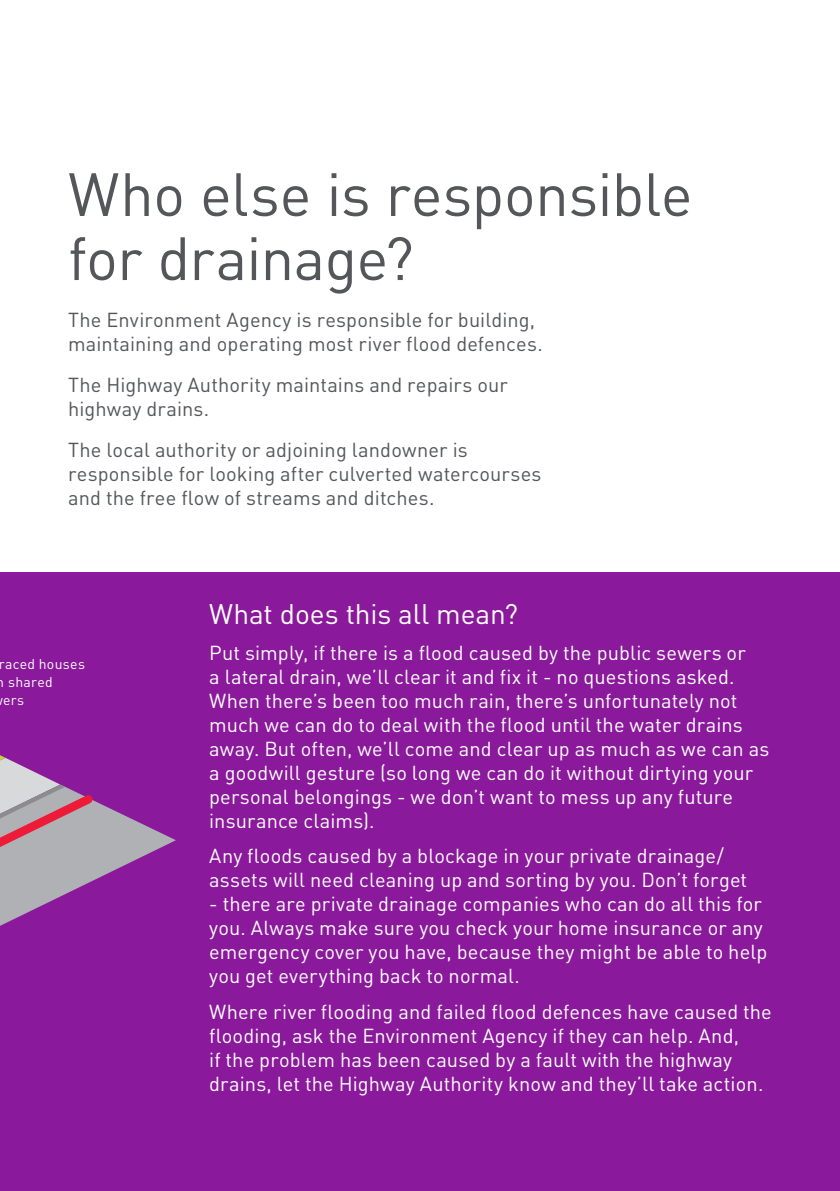
<style>
.page{position:relative;width:840px;height:1191px;background:#fff}
.page>*{position:absolute;margin:0;border:0;box-sizing:border-box;transform-origin:0 0}
.t1{font:60px/64px "DINOT";letter-spacing:-.01em;color:#54565a}
.t2{font:28px "DINOT";letter-spacing:-.005em;color:#fff}
.t3{font:20px/24px "DINOT";letter-spacing:.005em;color:#fff}
.t4{font:20px/24px "DINOT";letter-spacing:.005em;color:#54565a}
.t5{font:14px "DINOT";letter-spacing:.025em;color:#fff}
</style>
<div class="page">
<div style="left:0;top:573px;width:839px;height:618px;background:#8a1a9b"></div>
<svg style="left:0;top:755px;width:176px;height:171px"></svg>
<h1 class="t1" style="left:68px;top:161px;width:625px">Who else is responsible for drainage?</h1>
<p class="t4" style="left:68px;top:308px;width:476px">The Environment Agency is responsible for building, maintaining and operating most river flood defences.</p>
<p class="t4" style="left:68px;top:373px;width:441px">The Highway Authority maintains and repairs our highway drains.</p>
<p class="t4" style="left:68px;top:438px;width:474px">The local authority or adjoining landowner is responsible for looking after culverted watercourses and the free flow of streams and ditches.</p>
<p class="t5" style="left:-1px;top:655px;width:88px">raced houses</p>
<p class="t5" style="left:-3px;top:673px;width:58px">h shared</p>
<p class="t5" style="left:3px;top:691px;width:23px">ers</p>
<h2 class="t2" style="left:209px;top:597px;width:310px">What does this all mean?</h2>
<p class="t3" style="left:209px;top:640px;width:561px">Put simply, if there is a flood caused by the public sewers or<br>a lateral drain, we’ll clear it and fix it - no questions asked.<br>When there’s been too much rain, there’s unfortunately not much we can do to deal with the flood until the water drains away. But often, we’ll come and clear up as much as we can as a goodwill gesture (so long we can do it without dirtying your personal belongings - we don’t want to mess up any future insurance claims).</p>
<p class="t3" style="left:209px;top:843px;width:539px">Any floods caused by a blockage in your private drainage/ assets will need cleaning up and sorting by you. Don’t forget</p>
<p class="t3" style="left:209px;top:891px;width:559px">- there are private drainage companies who can do all this for you. Always make sure you check your home insurance or any emergency cover you have, because they might be able to help you get everything back to normal.</p>
<p class="t3" style="left:209px;top:999px;width:564px">Where river flooding and failed flood defences have caused the flooding, ask the Environment Agency if they can help. And,<br>if the problem has been caused by a fault with the highway drains, let the Highway Authority know and they’ll take action.</p>
</div>
